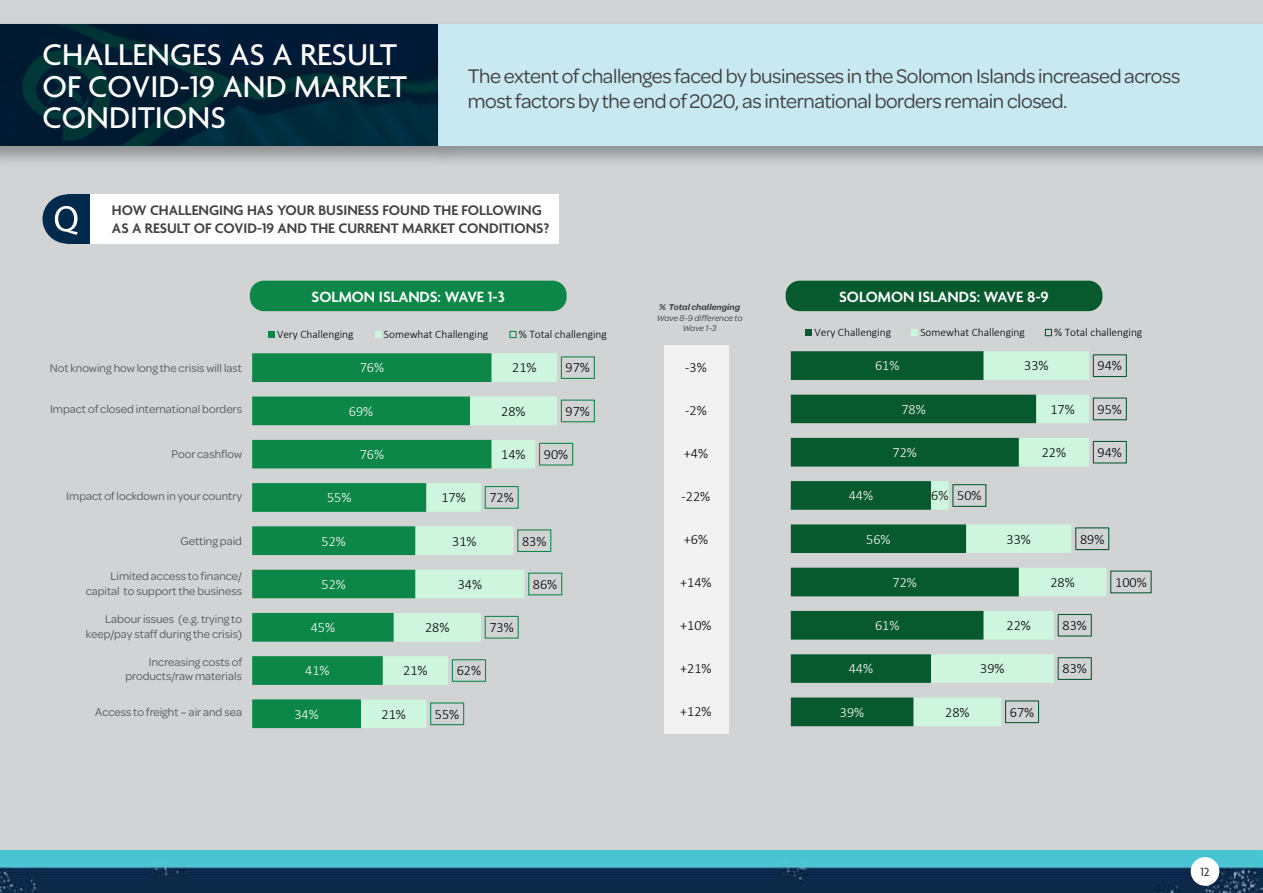
<style>
.page{position:relative;width:1263px;height:893px;background:#fff}
.page>*{position:absolute;margin:0;border:0;box-sizing:border-box;transform-origin:0 0}
.t1{font:500 32.55px/31.5px "Agenda";color:#fff}
.t2{font:21px/25.2px "Omnes";letter-spacing:-.02em;color:#414042}
.t3{font:600 16.05px "Agenda";color:#fff}
.t4{font:600 15px/18px "Agenda";color:#414042}
.t5{font:300 14.25px "Calibri";color:#000}
.t6{font:300 14.25px "Calibri";color:#fff}
.t7{font:500 12.75px "Agenda";color:#414042}
.t8{font:12px/14.4px "Omnes";color:#58595b;text-align:right}
.t9{font:300 11.4px "Calibri";color:#000}
.t10{font:italic 9px/10.8px "Omnes";color:#414042;text-align:center}
.t11{font:italic 600 9px "Omnes";color:#414042}
</style>
<div class="page">
<div style="left:0;top:0;width:1263px;height:850px;background:#d1d3d4"></div>
<div style="left:0;top:19px;width:461px;height:150px;background:#000;opacity:.31"></div>
<div style="left:433px;top:19px;width:830px;height:150px;background:#000;opacity:.31"></div>
<div style="left:438px;top:25px;width:825px;height:121px;background:#c8e9f1"></div>
<img style="left:0;top:850px;width:1263px;height:43px">
<div style="left:1191px;top:857px;width:28px;height:29px;background:#fff;border-radius:50%"></div>
<img style="left:0;top:25px;width:438px;height:121px">
<div style="left:786px;top:281px;width:316px;height:30px;background:#07592e;border-radius:14px"></div>
<div style="left:250px;top:281px;width:317px;height:30px;background:#0c8747;border-radius:14px"></div>
<div style="left:67px;top:194px;width:24px;height:50px;background:#002a4b"></div>
<svg style="left:43px;top:194px;width:35px;height:50px"></svg>
<div style="left:91px;top:194px;width:468px;height:50px;background:#fff"></div>
<div style="left:664px;top:346px;width:64px;height:43px;background:#f2f2f2"></div>
<div style="left:664px;top:389px;width:64px;height:43px;background:#f2f2f2"></div>
<div style="left:664px;top:432px;width:64px;height:43px;background:#f2f2f2"></div>
<div style="left:664px;top:475px;width:64px;height:43px;background:#f2f2f2"></div>
<div style="left:664px;top:518px;width:64px;height:43px;background:#f2f2f2"></div>
<div style="left:664px;top:561px;width:64px;height:43px;background:#f2f2f2"></div>
<div style="left:664px;top:604px;width:64px;height:43px;background:#f2f2f2"></div>
<div style="left:664px;top:647px;width:64px;height:43px;background:#f2f2f2"></div>
<div style="left:664px;top:690px;width:64px;height:43px;background:#f2f2f2"></div>
<svg style="left:252px;top:353px;width:109px;height:375px;background:#499e73"></svg>
<svg style="left:361px;top:353px;width:196px;height:375px;background:#a1cab5"></svg>
<div style="left:561px;top:356px;width:34px;height:23px;border:1px solid #0c8747"></div>
<div style="left:561px;top:400px;width:34px;height:22px;border:1px solid #0c8747"></div>
<div style="left:539px;top:443px;width:34px;height:23px;border:1px solid #0c8747"></div>
<div style="left:485px;top:486px;width:34px;height:23px;border:1px solid #0c8747"></div>
<div style="left:517px;top:529px;width:34px;height:23px;border:1px solid #0c8747"></div>
<div style="left:528px;top:573px;width:34px;height:22px;border:1px solid #0c8747"></div>
<div style="left:485px;top:616px;width:34px;height:23px;border:1px solid #0c8747"></div>
<div style="left:452px;top:659px;width:34px;height:23px;border:1px solid #0c8747"></div>
<div style="left:430px;top:702px;width:34px;height:23px;border:1px solid #0c8747"></div>
<div style="left:268px;top:331px;width:6px;height:7px;background:#0c8747"></div>
<div style="left:375px;top:331px;width:6px;height:7px;background:#cef6de"></div>
<div style="left:509px;top:331px;width:8px;height:7px;border:1px solid #0c8747"></div>
<svg style="left:791px;top:351px;width:123px;height:375px;background:#467f61"></svg>
<svg style="left:914px;top:351px;width:192px;height:375px;background:#a2c1b1"></svg>
<div style="left:1093px;top:354px;width:34px;height:23px;border:1px solid #07592e"></div>
<div style="left:1093px;top:397px;width:34px;height:23px;border:1px solid #07592e"></div>
<div style="left:1093px;top:441px;width:34px;height:22px;border:1px solid #07592e"></div>
<div style="left:952px;top:484px;width:34px;height:23px;border:1px solid #07592e"></div>
<div style="left:1075px;top:527px;width:34px;height:23px;border:1px solid #07592e"></div>
<div style="left:1110px;top:571px;width:42px;height:22px;border:1px solid #07592e"></div>
<div style="left:1058px;top:614px;width:34px;height:23px;border:1px solid #07592e"></div>
<div style="left:1058px;top:657px;width:34px;height:23px;border:1px solid #07592e"></div>
<div style="left:1005px;top:700px;width:34px;height:23px;border:1px solid #07592e"></div>
<div style="left:806px;top:329px;width:6px;height:7px;background:#07592e"></div>
<div style="left:911px;top:329px;width:7px;height:7px;background:#cef6de"></div>
<div style="left:1045px;top:329px;width:7px;height:7px;border:1px solid #07592e"></div>
<h1 class="t1" style="left:43px;top:41px;width:366px">CHALLENGES AS A RESULT<br>OF COVID-19 AND MARKET<br>CONDITIONS</h1>
<h2 class="t2" style="left:468px;top:62px;width:714px">The extent of challenges faced by businesses in the Solomon Islands increased across most factors by the end of 2020, as international borders remain closed.</h2>
<p class="t4" style="left:112px;top:203px;width:439px">HOW CHALLENGING HAS YOUR BUSINESS FOUND THE FOLLOWING<br>AS A RESULT OF COVID-19 AND THE CURRENT MARKET CONDITIONS?</p>
<h3 class="t3" style="left:312px;top:288px;width:195px">SOLMON ISLANDS: WAVE 1-3</h3>
<h3 class="t3" style="left:839px;top:288px;width:211px">SOLOMON ISLANDS: WAVE 8-9</h3>
<p class="t11" style="left:659px;top:301px;width:82px">% Total challenging</p>
<p class="t10" style="left:657px;top:312px;width:87px">Wave 8-9 difference to<br>Wave 1-3</p>
<p class="t9" style="left:814px;top:325px;width:78px">Very Challenging</p>
<p class="t9" style="left:920px;top:325px;width:106px">Somewhat Challenging</p>
<p class="t9" style="left:1054px;top:325px;width:90px">% Total challenging</p>
<p class="t9" style="left:277px;top:327px;width:78px">Very Challenging</p>
<p class="t9" style="left:384px;top:327px;width:106px">Somewhat Challenging</p>
<p class="t9" style="left:519px;top:327px;width:90px">% Total challenging</p>
<p class="t8" style="left:50px;top:360px;width:194px">Not knowing how long the crisis will last</p>
<p class="t8" style="left:50px;top:401px;width:193px">Impact of closed international borders</p>
<p class="t8" style="left:172px;top:446px;width:72px">Poor cashflow</p>
<p class="t8" style="left:66px;top:489px;width:177px">Impact of lockdown in your country</p>
<p class="t8" style="left:181px;top:533px;width:63px">Getting paid</p>
<p class="t8" style="left:86px;top:568px;width:158px">Limited access to finance/ capital to support the business</p>
<p class="t8" style="left:86px;top:611px;width:158px">Labour issues (e.g. trying to keep/pay staff during the crisis)</p>
<p class="t8" style="left:125px;top:654px;width:118px">Increasing costs of products/raw materials</p>
<p class="t8" style="left:95px;top:704px;width:148px">Access to freight – air and sea</p>
<p class="t6" style="left:360px;top:359px;width:26px">76%</p>
<p class="t6" style="left:349px;top:402px;width:26px">69%</p>
<p class="t6" style="left:360px;top:445px;width:26px">76%</p>
<p class="t6" style="left:327px;top:489px;width:26px">55%</p>
<p class="t6" style="left:322px;top:532px;width:26px">52%</p>
<p class="t6" style="left:322px;top:575px;width:26px">52%</p>
<p class="t6" style="left:311px;top:618px;width:26px">45%</p>
<p class="t6" style="left:305px;top:662px;width:26px">41%</p>
<p class="t6" style="left:294px;top:705px;width:26px">34%</p>
<p class="t5" style="left:441px;top:489px;width:26px">17%</p>
<p class="t5" style="left:452px;top:532px;width:26px">31%</p>
<p class="t5" style="left:458px;top:575px;width:26px">34%</p>
<p class="t5" style="left:425px;top:618px;width:26px">28%</p>
<p class="t5" style="left:403px;top:662px;width:26px">21%</p>
<p class="t5" style="left:381px;top:705px;width:26px">21%</p>
<p class="t5" style="left:457px;top:662px;width:26px">62%</p>
<p class="t5" style="left:435px;top:705px;width:26px">55%</p>
<p class="t5" style="left:512px;top:359px;width:26px">21%</p>
<p class="t5" style="left:501px;top:402px;width:26px">28%</p>
<p class="t5" style="left:501px;top:445px;width:26px">14%</p>
<p class="t5" style="left:566px;top:359px;width:26px">97%</p>
<p class="t5" style="left:566px;top:402px;width:26px">97%</p>
<p class="t5" style="left:544px;top:445px;width:26px">90%</p>
<p class="t5" style="left:489px;top:489px;width:26px">72%</p>
<p class="t5" style="left:522px;top:532px;width:26px">83%</p>
<p class="t5" style="left:533px;top:575px;width:26px">86%</p>
<p class="t5" style="left:489px;top:618px;width:26px">73%</p>
<p class="t5" style="left:685px;top:359px;width:23px">-3%</p>
<p class="t5" style="left:685px;top:402px;width:23px">-2%</p>
<p class="t5" style="left:684px;top:445px;width:26px">+4%</p>
<p class="t5" style="left:682px;top:488px;width:30px">-22%</p>
<p class="t5" style="left:684px;top:531px;width:26px">+6%</p>
<p class="t5" style="left:680px;top:574px;width:33px">+14%</p>
<p class="t5" style="left:680px;top:617px;width:33px">+10%</p>
<p class="t5" style="left:680px;top:660px;width:33px">+21%</p>
<p class="t5" style="left:680px;top:703px;width:33px">+12%</p>
<p class="t6" style="left:875px;top:357px;width:26px">61%</p>
<p class="t6" style="left:901px;top:400px;width:26px">78%</p>
<p class="t6" style="left:892px;top:443px;width:26px">72%</p>
<p class="t5" style="left:1024px;top:357px;width:26px">33%</p>
<p class="t5" style="left:1050px;top:400px;width:26px">17%</p>
<p class="t5" style="left:1042px;top:443px;width:26px">22%</p>
<p class="t5" style="left:1097px;top:357px;width:26px">94%</p>
<p class="t5" style="left:1097px;top:400px;width:26px">95%</p>
<p class="t5" style="left:1097px;top:443px;width:26px">94%</p>
<p class="t6" style="left:849px;top:487px;width:26px">44%</p>
<p class="t6" style="left:866px;top:530px;width:26px">56%</p>
<p class="t5" style="left:931px;top:487px;width:19px">6%</p>
<p class="t5" style="left:957px;top:487px;width:26px">50%</p>
<p class="t5" style="left:1006px;top:530px;width:26px">33%</p>
<p class="t5" style="left:1080px;top:530px;width:26px">89%</p>
<p class="t6" style="left:892px;top:573px;width:26px">72%</p>
<p class="t6" style="left:875px;top:616px;width:26px">61%</p>
<p class="t6" style="left:849px;top:660px;width:26px">44%</p>
<p class="t6" style="left:840px;top:703px;width:26px">39%</p>
<p class="t5" style="left:1006px;top:617px;width:26px">22%</p>
<p class="t5" style="left:980px;top:660px;width:26px">39%</p>
<p class="t5" style="left:945px;top:703px;width:26px">28%</p>
<p class="t5" style="left:1010px;top:703px;width:26px">67%</p>
<p class="t5" style="left:1050px;top:573px;width:26px">28%</p>
<p class="t5" style="left:1062px;top:616px;width:26px">83%</p>
<p class="t5" style="left:1062px;top:660px;width:26px">83%</p>
<p class="t5" style="left:1115px;top:573px;width:33px">100%</p>
<p class="t7" style="left:1200px;top:865px;width:11px">12</p>
</div>
